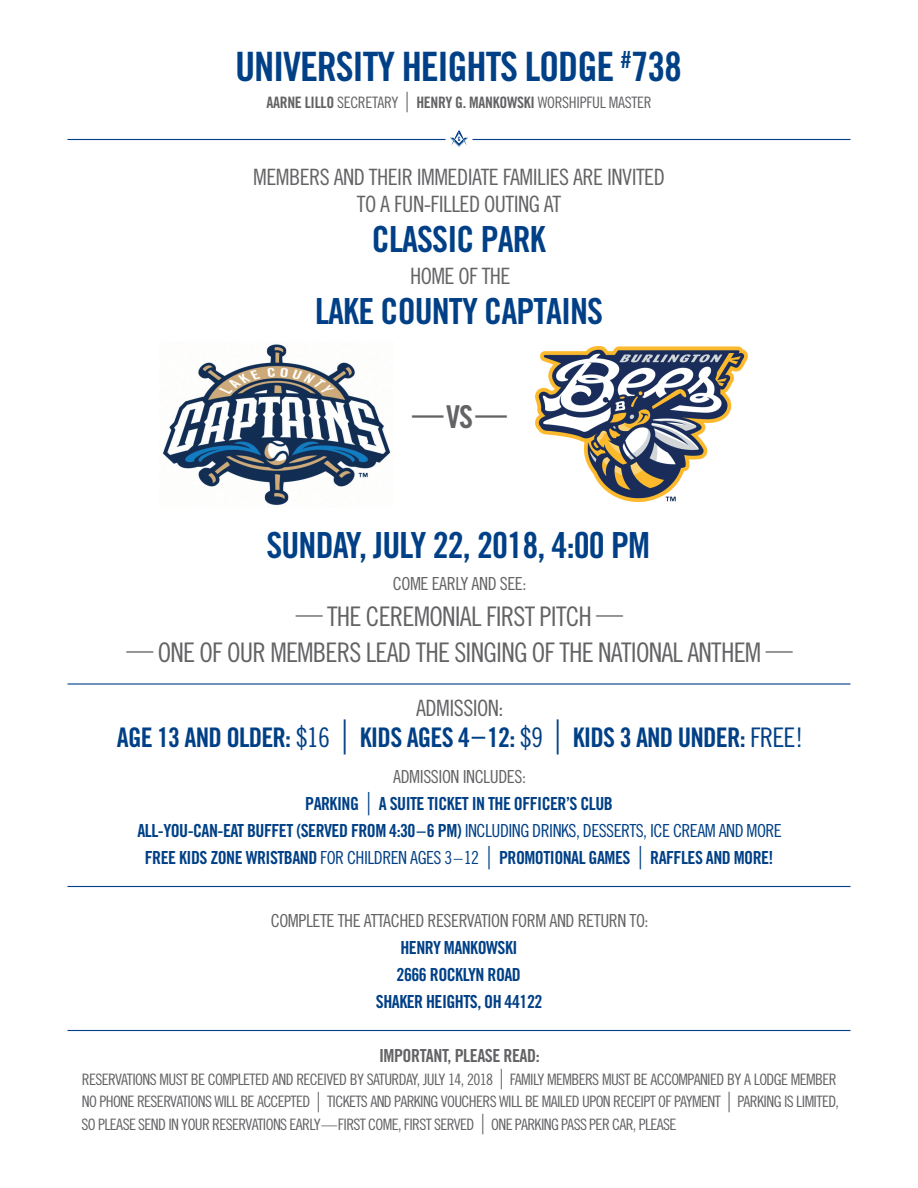
<style>
.page{position:relative;width:918px;height:1188px;background:#fff}
.page>*{position:absolute;margin:0;border:0;box-sizing:border-box;transform-origin:0 0}
.t1{font:40.5px "Trade Gothic LT Std Bd Cn 20";letter-spacing:-.03em;color:#014086}
.t2{font:36px "Trade Gothic LT Std Bd Cn 20";letter-spacing:-.025em;color:#014086}
.t3{font:31.5px "Trade Gothic LT Std Bd Cn 20";color:#636366}
.t4{font:27px "Trade Gothic LT Std Cn 18";letter-spacing:-.03em;color:#636366}
.t5{font:27px "Trade Gothic LT Std Bd Cn 20";letter-spacing:-.03em;color:#014086}
.t6{font:22.5px/27px "Trade Gothic LT Std Cn 18";letter-spacing:-.025em;color:#636366;text-align:center}
.t7{font:18px/27px "Trade Gothic LT Std Bd Cn 20";letter-spacing:-.03em;color:#014086;text-align:center}
.t8{font:18px "Trade Gothic LT Std Cn 18";letter-spacing:-.025em;color:#636366}
.t9{font:18px "Trade Gothic LT Std Bd Cn 20";letter-spacing:-.025em;color:#636366}
.t10{font:15.75px/22.5px "Trade Gothic LT Std Cn 18";letter-spacing:-.04em;color:#636366}
.t11{font:15.75px "Trade Gothic LT Std Bd Cn 20";letter-spacing:-.02em;color:#636366}
.s1{font-family:"Trade Gothic LT Std Cn 18"}
.s2{font-family:"Trade Gothic LT Std Cn 18";font-size:27.6px}
.s3{font-family:"Trade Gothic LT Std Cn 18";font-size:47.25px}
.s4{font-family:"Trade Gothic LT Std Cn 18";font-size:31.5px}
.s5{font-size:27.6px}
</style>
<div class="page">
<svg style="left:450px;top:130px;width:18px;height:17px"></svg>
<img style="left:535px;top:347px;width:212px;height:155px">
<img style="left:162px;top:344px;width:229px;height:162px">
<hr style="left:68px;top:139px;width:378px;height:1px;background:#014086">
<hr style="left:472px;top:139px;width:378px;height:1px;background:#014086">
<hr style="left:68px;top:683px;width:782px;height:2px;background:#014086">
<hr style="left:68px;top:886px;width:782px;height:1px;background:#014086">
<hr style="left:68px;top:1030px;width:782px;height:1px;background:#014086">
<p class="t1" style="left:235px;top:42px;width:449px">UNIVERSITY HEIGHTS LODGE <sup>#</sup>738</p>
<p class="t11" style="left:266px;top:93px;width:387px">AARNE LILLO <span class="s1">SECRETARY</span> <span class="s2">|</span> HENRY G. MANKOWSKI <span class="s1">WORSHIPFUL MASTER</span></p>
<p class="t6" style="left:253px;top:163px;width:413px">MEMBERS AND THEIR IMMEDIATE FAMILIES ARE INVITED<br>TO A FUN-FILLED OUTING AT</p>
<p class="t2" style="left:372px;top:217px;width:176px">CLASSIC PARK</p>
<p class="t6" style="left:410px;top:262px;width:102px">HOME OF THE</p>
<p class="t2" style="left:315px;top:289px;width:290px">LAKE COUNTY CAPTAINS</p>
<p class="t3" style="left:412px;top:396px;width:96px">—VS—</p>
<p class="t2" style="left:266px;top:523px;width:385px">SUNDAY, JULY 22, 2018, 4:00 PM</p>
<p class="t8" style="left:393px;top:572px;width:135px">COME EARLY AND SEE:</p>
<p class="t4" style="left:296px;top:600px;width:329px">— THE CEREMONIAL FIRST PITCH —</p>
<p class="t4" style="left:126px;top:636px;width:668px">— ONE OF OUR MEMBERS LEAD THE SINGING OF THE NATIONAL ANTHEM —</p>
<p class="t6" style="left:416px;top:694px;width:89px">ADMISSION:</p>
<p class="t5" style="left:117px;top:721px;width:688px">AGE 13 AND OLDER: <span class="s1">$16</span> <span class="s3">|</span> KIDS AGES 4–12: <span class="s1">$9</span> <span class="s3">|</span> KIDS 3 AND UNDER: <span class="s1">FREE!</span></p>
<p class="t8" style="left:393px;top:766px;width:134px">ADMISSION INCLUDES:</p>
<p class="t7" style="left:138px;top:790px;width:646px">PARKING <span class="s4">|</span> A SUITE TICKET IN THE OFFICER’S CLUB<br>ALL-YOU-CAN-EAT BUFFET (SERVED FROM 4:30–6 PM) <span class="s1">INCLUDING DRINKS, DESSERTS, ICE CREAM AND MORE<br></span>FREE KIDS ZONE WRISTBAND <span class="s1">FOR CHILDREN AGES 3–12</span> <span class="s4">|</span> PROMOTIONAL GAMES <span class="s4">|</span> RAFFLES AND MORE!</p>
<p class="t8" style="left:271px;top:910px;width:379px">COMPLETE THE ATTACHED RESERVATION FORM AND RETURN TO:</p>
<p class="t7" style="left:376px;top:934px;width:168px">HENRY MANKOWSKI<br>2666 ROCKLYN ROAD<br>SHAKER HEIGHTS, OH 44122</p>
<p class="t9" style="left:379px;top:1045px;width:162px">IMPORTANT, PLEASE READ:</p>
<p class="t10" style="left:82px;top:1067px;width:759px">RESERVATIONS MUST BE COMPLETED AND RECEIVED BY SATURDAY, JULY 14, 2018 <span class="s5">|</span> FAMILY MEMBERS MUST BE ACCOMPANIED BY A LODGE MEMBER<br>NO PHONE RESERVATIONS WILL BE ACCEPTED <span class="s5">|</span> TICKETS AND PARKING VOUCHERS WILL BE MAILED UPON RECEIPT OF PAYMENT <span class="s5">|</span> PARKING IS LIMITED,<br>SO PLEASE SEND IN YOUR RESERVATIONS EARLY—FIRST COME, FIRST SERVED <span class="s5">|</span> ONE PARKING PASS PER CAR, PLEASE</p>
</div>
